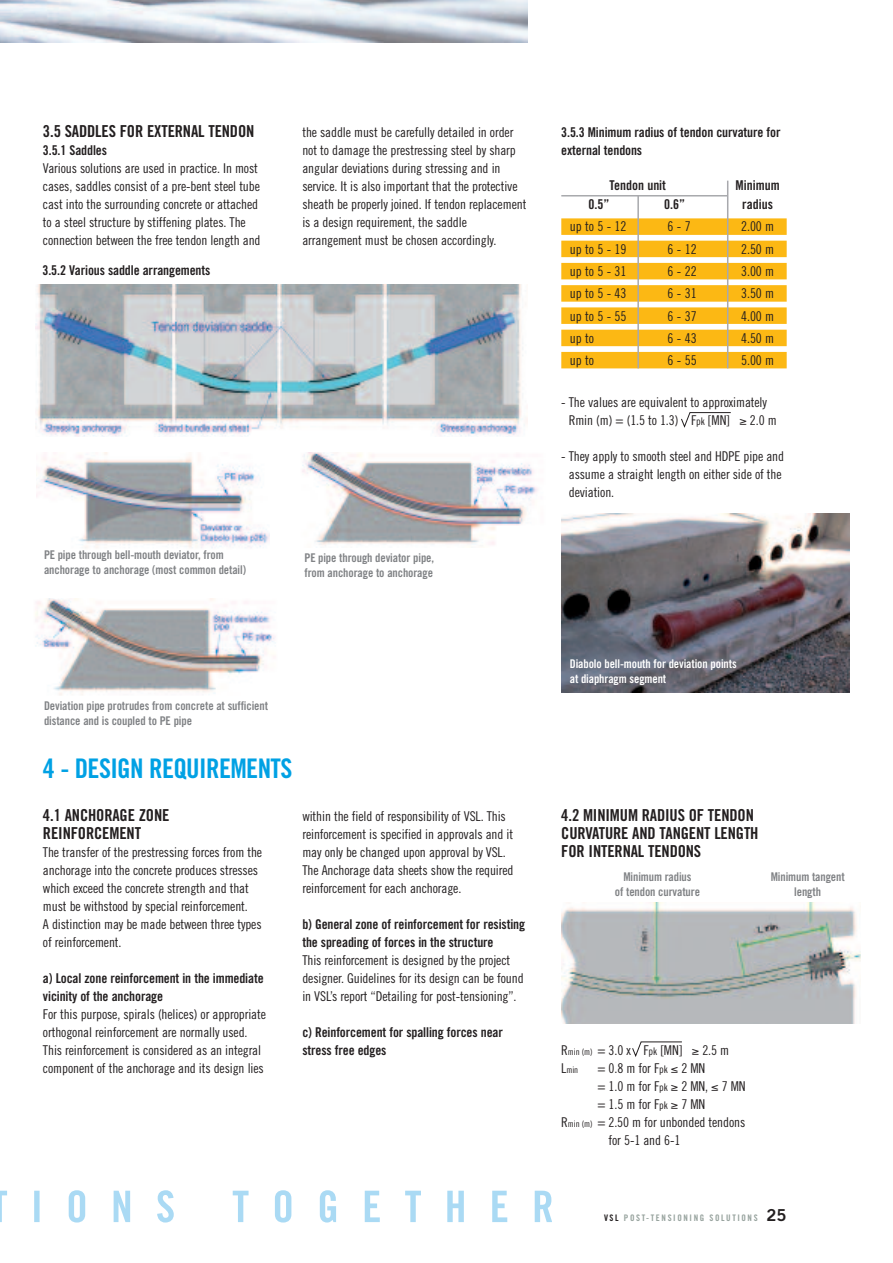
<style>
.page{position:relative;width:893px;height:1263px;background:#fff}
.page>*{position:absolute;margin:0;border:0;box-sizing:border-box;transform-origin:0 0}
.t1{font:27px "Trade Gothic Bold Cond Twenty";letter-spacing:-.02em;color:#00a1e4}
.t2{font:16.5px/18px "Trade Gothic Bold Cond Twenty";letter-spacing:-.01em;color:#231f20}
.t3{font:13.5px/18px "Trade Gothic Cond Eighteen";letter-spacing:-.01em;color:#231f20}
.t4{font:13.5px/18px "Trade Gothic Bold Cond Twenty";letter-spacing:-.01em;color:#231f20}
.t5{font:13.5px "Trade Gothic Cond Eighteen";letter-spacing:.225em;color:#231f20}
.t6{font:12px/15px "Trade Gothic Bold Cond Twenty";letter-spacing:-.01em;color:#808285}
.t7{font:12px/15px "Trade Gothic Bold Cond Twenty";letter-spacing:-.01em;color:#fff}
.t8{font:9px "Trade Gothic Bold Cond Twenty";letter-spacing:.175em;color:#96a29d}
.t9{font:9px "Trade Gothic Cond Eighteen";color:#231f20}
.s1{font-size:10.5px}
.s2{font-size:9px}
.s3{font-size:13.5px}
.s4{color:#231f20}
.s5{font-family:"Trade Gothic Bold Two";font-size:16.5px;color:#231f20}
</style>
<div class="page">
<svg style="left:632px;top:1041px;width:50px;height:16px"></svg>
<img style="left:35px;top:599px;width:240px;height:96px">
<img style="left:35px;top:285px;width:492px;height:152px">
<img style="left:36px;top:453px;width:233px;height:95px">
<img style="left:561px;top:902px;width:300px;height:121px">
<svg style="left:681px;top:412px;width:50px;height:16px"></svg>
<div style="left:561px;top:218px;width:226px;height:17px;background:#fcb814"></div>
<div style="left:561px;top:241px;width:226px;height:16px;background:#fcb814"></div>
<div style="left:561px;top:263px;width:226px;height:16px;background:#fcb814"></div>
<div style="left:561px;top:285px;width:226px;height:17px;background:#fcb814"></div>
<div style="left:561px;top:307px;width:226px;height:17px;background:#fcb814"></div>
<div style="left:561px;top:330px;width:226px;height:16px;background:#fcb814"></div>
<div style="left:561px;top:352px;width:226px;height:16px;background:#fcb814"></div>
<hr style="left:637px;top:196px;width:2px;height:172px;background:#a8a9ad">
<hr style="left:727px;top:181px;width:1px;height:187px;background:#a8a9ad">
<hr style="left:561px;top:195px;width:167px;height:1px;background:#a8a9ad">
<svg style="left:0;top:1190px;width:336px;height:32px"></svg>
<img style="left:302px;top:452px;width:236px;height:93px">
<img style="left:561px;top:514px;width:289px;height:179px">
<p class="t2" style="left:43px;top:124px;width:213px">3.5 SADDLES FOR EXTERNAL TENDON</p>
<p class="t4" style="left:43px;top:142px;width:66px">3.5.1 Saddles</p>
<p class="t3" style="left:43px;top:160px;width:219px">Various solutions are used in practice. In most cases, saddles consist of a pre-bent steel tube cast into the surrounding concrete or attached to a steel structure by stiffening plates. The connection between the free tendon length and</p>
<p class="t4" style="left:43px;top:262px;width:169px">3.5.2 Various saddle arrangements</p>
<p class="t3" style="left:302px;top:124px;width:226px">the saddle must be carefully detailed in order not to damage the prestressing steel by sharp angular deviations during stressing and in service. It is also important that the protective sheath be properly joined. If tendon replacement is a design requirement, the saddle arrangement must be chosen accordingly.</p>
<p class="t6" style="left:44px;top:548px;width:203px">PE pipe through bell-mouth deviator, from anchorage to anchorage (most common detail)</p>
<p class="t6" style="left:305px;top:551px;width:131px">PE pipe through deviator pipe, from anchorage to anchorage</p>
<p class="t6" style="left:44px;top:699px;width:225px">Deviation pipe protrudes from concrete at sufficient distance and is coupled to PE pipe</p>
<h1 class="t1" style="left:43px;top:759px;width:251px">4 - DESIGN REQUIREMENTS</h1>
<p class="t2" style="left:43px;top:808px;width:128px">4.1 ANCHORAGE ZONE<br>REINFORCEMENT</p>
<p class="t3" style="left:43px;top:844px;width:221px">The transfer of the prestressing forces from the anchorage into the concrete produces stresses which exceed the concrete strength and that must be withstood by special reinforcement.<br>A distinction may be made between three types of reinforcement.</p>
<p class="t4" style="left:43px;top:970px;width:222px">a) Local zone reinforcement in the immediate vicinity of the anchorage</p>
<p class="t3" style="left:43px;top:1006px;width:225px">For this purpose, spirals (helices) or appropriate orthogonal reinforcement are normally used.<br>This reinforcement is considered as an integral component of the anchorage and its design lies</p>
<p class="t3" style="left:302px;top:808px;width:213px">within the field of responsibility of VSL. This reinforcement is specified in approvals and it may only be changed upon approval by VSL.<br>The Anchorage data sheets show the required reinforcement for each anchorage.</p>
<p class="t4" style="left:302px;top:916px;width:224px">b) General zone of reinforcement for resisting the spreading of forces in the structure</p>
<p class="t3" style="left:302px;top:952px;width:223px">This reinforcement is designed by the project designer. Guidelines for its design can be found in VSL’s report “Detailing for post-tensioning”.</p>
<p class="t4" style="left:302px;top:1024px;width:202px">c) Reinforcement for spalling forces near stress free edges</p>
<p class="t4" style="left:561px;top:124px;width:221px">3.5.3 Minimum radius of tendon curvature for external tendons</p>
<p class="t4" style="left:609px;top:177px;width:58px">Tendon unit</p>
<p class="t4" style="left:735px;top:177px;width:46px">Minimum</p>
<p class="t4" style="left:589px;top:196px;width:22px">0.5”</p>
<p class="t4" style="left:664px;top:196px;width:22px">0.6”</p>
<p class="t4" style="left:742px;top:196px;width:32px">radius</p>
<p class="t3" style="left:570px;top:219px;width:58px">upto5-12</p>
<p class="t3" style="left:668px;top:219px;width:25px">6-7</p>
<p class="t3" style="left:741px;top:219px;width:35px">2.00 m</p>
<p class="t3" style="left:570px;top:241px;width:58px">upto5-19</p>
<p class="t3" style="left:668px;top:241px;width:31px">6-12</p>
<p class="t3" style="left:741px;top:241px;width:35px">2.50 m</p>
<p class="t3" style="left:570px;top:263px;width:58px">upto5-31</p>
<p class="t3" style="left:668px;top:263px;width:31px">6-22</p>
<p class="t3" style="left:741px;top:263px;width:35px">3.00 m</p>
<p class="t3" style="left:570px;top:285px;width:58px">upto5-43</p>
<p class="t3" style="left:668px;top:285px;width:31px">6-31</p>
<p class="t3" style="left:741px;top:285px;width:35px">3.50 m</p>
<p class="t3" style="left:570px;top:308px;width:58px">upto5-55</p>
<p class="t3" style="left:668px;top:308px;width:31px">6-37</p>
<p class="t3" style="left:741px;top:308px;width:35px">4.00 m</p>
<p class="t3" style="left:570px;top:330px;width:26px">up to</p>
<p class="t3" style="left:668px;top:330px;width:31px">6-43</p>
<p class="t3" style="left:741px;top:330px;width:35px">4.50 m</p>
<p class="t3" style="left:570px;top:352px;width:26px">up to</p>
<p class="t3" style="left:668px;top:352px;width:31px">6-55</p>
<p class="t3" style="left:741px;top:352px;width:35px">5.00 m</p>
<p class="t3" style="left:569px;top:394px;width:209px;text-indent:-7px">- The values are equivalent to approximately<br>Rmin (m) = (1.5 to 1.3) F<span class="s1">pk</span> [MN] ≥ 2.0 m</p>
<p class="t3" style="left:569px;top:448px;width:217px;text-indent:-7px">- They apply to smooth steel and HDPE pipe and assume a straight length on either side of the deviation.</p>
<p class="t7" style="left:570px;top:657px;width:168px">Diabolo bell-mouth for deviation points at diaphragm segment</p>
<p class="t2" style="left:561px;top:808px;width:199px">4.2 MINIMUM RADIUS OF TENDON<br>CURVATURE AND TANGENT LENGTH<br>FOR INTERNAL TENDONS</p>
<p class="t6" style="left:615px;top:871px;width:87px;text-align:center">Minimum radius<br>of tendon curvature</p>
<p class="t6" style="left:771px;top:871px;width:76px;text-align:center">Minimum tangent length</p>
<p class="t3" style="left:561px;top:1042px;width:169px">R<span class="s2">min (m)</span> = 3.0 x F<span class="s1">pk</span> [MN] ≥ 2.5 m</p>
<p class="t9" style="left:561px;top:1067px;width:18px"><span class="s3">L</span>min</p>
<p class="t3" style="left:597px;top:1060px;width:109px">= 0.8 m for F<span class="s1">pk</span> ≤ 2 MN</p>
<p class="t5" style="left:597px;top:1081px;width:150px">=1.0mforF<span class="s1">pk</span>≥2MN,≤7MN</p>
<p class="t3" style="left:597px;top:1096px;width:109px">= 1.5 m for F<span class="s1">pk</span> ≥ 7 MN</p>
<p class="t3" style="left:561px;top:1114px;width:185px">R<span class="s2">min (m)</span> = 2.50 m for unbonded tendons</p>
<p class="t3" style="left:609px;top:1132px;width:73px">for 5-1 and 6-1</p>
<p class="t8" style="left:604px;top:1214px;width:184px"><span class="s4">VSL</span> POST-TENSIONING SOLUTIONS <span class="s5">25</span></p>
</div>
